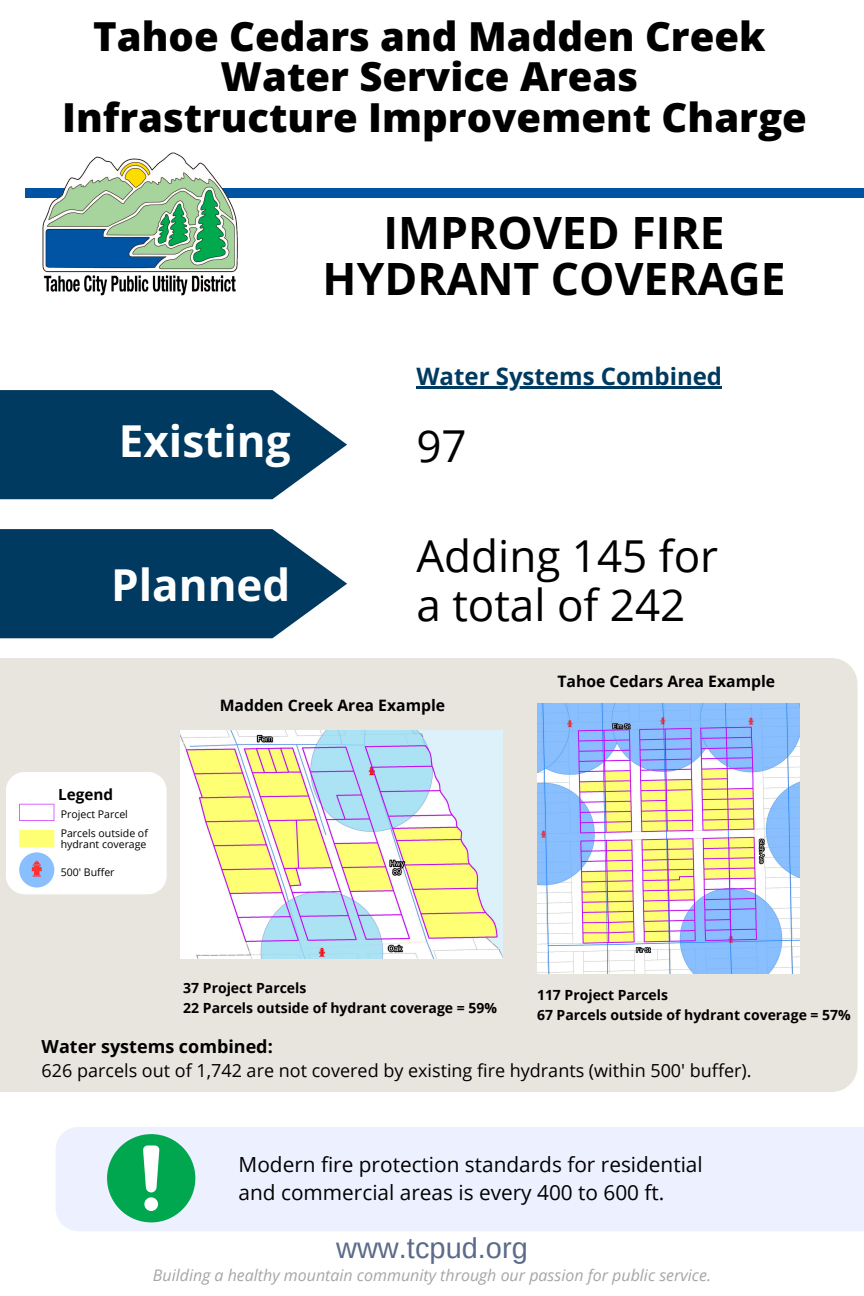
<style>
.page{position:relative;width:864px;height:1296px;background:#fff}
.page>*{position:absolute;margin:0;border:0;box-sizing:border-box;transform-origin:0 0}
.t1{font:700 44.5px/46.1px "Open Sans";color:#000;text-align:center}
.t2{font:44px "Open Sans";color:#000}
.t3{font:700 44px "Open Sans";color:#fff}
.t4{font:800 40px "Open Sans";color:#000}
.t5{font:29px "Arimo";color:#5c6b8b}
.t6{font:700 24px "Open Sans";color:#003a60}
.t7{font:20.8px/28.9px "Open Sans";color:#000}
.t8{font:18px "Open Sans";color:#000}
.t9{font:700 18px "Open Sans";color:#000}
.t10{font:italic 16px "Open Sans";color:#a6a6a6}
.t11{font:700 15.75px "Open Sans";color:#000}
.t12{font:700 15.25px "Open Sans";color:#000}
.t13{font:700 14px "Open Sans";color:#000}
.t14{font:10.55px/11.4px "Open Sans";color:#000}
</style>
<div class="page">
<div style="left:25px;top:188px;width:839px;height:10px;background:#0054a3"></div>
<img style="left:42px;top:152px;width:196px;height:144px">
<div style="left:0;top:390px;width:347px;height:109px;background:#003a60"></div>
<div style="left:0;top:529px;width:347px;height:109px;background:#003a60"></div>
<div style="left:0;top:658px;width:858px;height:434px;background:#e8e5de"></div>
<svg style="left:6px;top:772px;width:161px;height:122px"></svg>
<div style="left:56px;top:1127px;width:808px;height:104px;background:#edf1ff"></div>
<div style="left:107px;top:1134px;width:88px;height:88px;background:#00a74e;border-radius:50%"></div>
<svg style="left:143px;top:1146px;width:16px;height:46px"></svg>
<div style="left:144px;top:1197px;width:14px;height:14px;background:#fff;border-radius:50%"></div>
<img style="left:537px;top:704px;width:263px;height:270px">
<img style="left:181px;top:730px;width:321px;height:229px">
<hr style="left:416px;top:386px;width:306px;height:3px;background:#003a60">
<p class="t4" style="left:93px;top:8px;width:674px">Tahoe Cedars and Madden Creek</p>
<p class="t4" style="left:221px;top:49px;width:419px">Water Service Areas</p>
<p class="t4" style="left:62px;top:89px;width:746px">Infrastructure Improvement Charge</p>
<p class="t1" style="left:323px;top:208px;width:465px">IMPROVED FIRE<br>HYDRANT COVERAGE</p>
<p class="t3" style="left:119px;top:410px;width:173px">Existing</p>
<p class="t3" style="left:111px;top:554px;width:181px">Planned</p>
<p class="t6" style="left:416px;top:359px;width:307px">Water Systems Combined</p>
<p class="t2" style="left:416px;top:415px;width:52px">97</p>
<p class="t2" style="left:416px;top:525px;width:303px">Adding 145 for</p>
<p class="t2" style="left:416px;top:574px;width:270px">a total of 242</p>
<p class="t11" style="left:557px;top:670px;width:219px">Tahoe Cedars Area Example</p>
<p class="t12" style="left:58px;top:783px;width:56px">Legend</p>
<p class="t14" style="left:61px;top:808px;width:69px">Project Parcel</p>
<p class="t14" style="left:61px;top:827px;width:89px">Parcels outside of hydrant coverage</p>
<p class="t14" style="left:61px;top:866px;width:55px">500' Buffer</p>
<p class="t11" style="left:220px;top:694px;width:227px">Madden Creek Area Example</p>
<p class="t13" style="left:183px;top:978px;width:125px">37 Project Parcels</p>
<p class="t13" style="left:183px;top:998px;width:315px">22 Parcels outside of hydrant coverage = 59%</p>
<p class="t9" style="left:42px;top:1033px;width:233px">Water systems combined:</p>
<p class="t13" style="left:537px;top:985px;width:133px">117 Project Parcels</p>
<p class="t13" style="left:537px;top:1005px;width:315px">67 Parcels outside of hydrant coverage = 57%</p>
<p class="t8" style="left:42px;top:1058px;width:712px">626 parcels out of 1,742 are not covered by existing fire hydrants (within 500' buffer).</p>
<p class="t7" style="left:239px;top:1149px;width:466px">Modern fire protection standards for residential and commercial areas is every 400 to 600 ft.</p>
<p class="t5" style="left:336px;top:1232px;width:193px">www.tcpud.org</p>
<p class="t10" style="left:153px;top:1264px;width:560px">Building a healthy mountain community through our passion for public service.</p>
</div>
